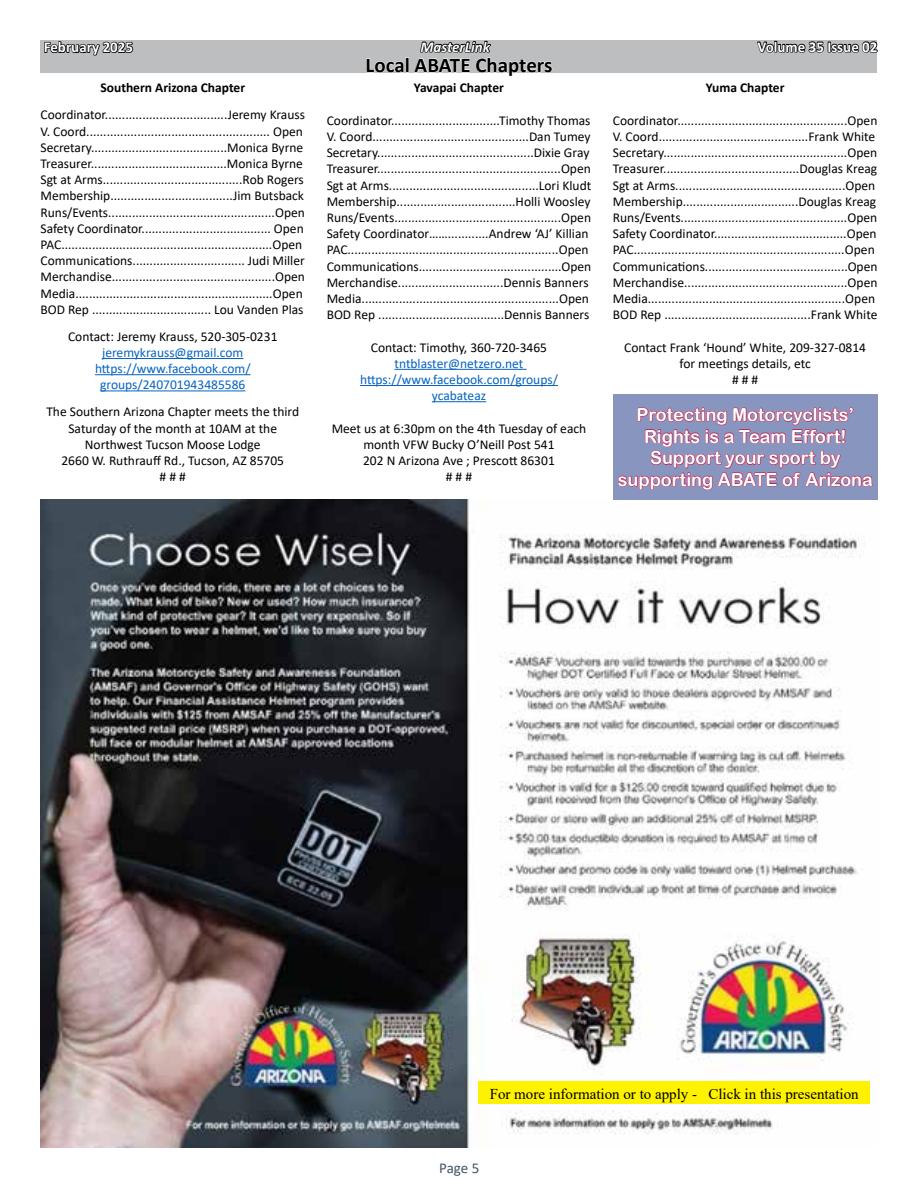
<style>
.page{position:relative;width:918px;height:1188px;background:#fff}
.page>*{position:absolute;margin:0;border:0;box-sizing:border-box;transform-origin:0 0}
.t1{font:700 21px "Calibri";color:#000}
.t2{font:18px/21.6px "Arial Rounded MT Bold";color:#fff;text-align:center}
.t3{font:15px "Times New Roman";color:#000}
.t4{font:700 15px "Calibri";color:#fff}
.t5{font:italic 700 15px "Calibri";color:#fff}
.t6{font:15px "Calibri";color:#44546a}
.t7{font:13.5px/16.2px "Calibri";color:#000}
.t8{font:13.5px/16.2px "Calibri";color:#0563c1;text-align:center}
.t9{font:700 13.5px "Calibri";color:#000}
</style>
<div class="page">
<div style="left:40px;top:40px;width:838px;height:33px;background:#bcbec0"></div>
<svg style="left:44px;top:41px;width:90px;height:15px"></svg>
<svg style="left:757px;top:40px;width:121px;height:20px"></svg>
<hr style="left:102px;top:358px;width:141px;height:1px;background:#0563c1">
<hr style="left:95px;top:374px;width:156px;height:1px;background:#0563c1">
<hr style="left:100px;top:390px;width:145px;height:1px;background:#0563c1">
<hr style="left:395px;top:369px;width:132px;height:1px;background:#0563c1">
<hr style="left:360px;top:385px;width:198px;height:1px;background:#0563c1">
<hr style="left:432px;top:401px;width:54px;height:1px;background:#0563c1">
<img style="left:40px;top:499px;width:838px;height:649px">
<div style="left:478px;top:1081px;width:392px;height:23px;background:#fff200"></div>
<svg style="left:366px;top:40px;width:187px;height:33px"></svg>
<div style="left:613px;top:394px;width:265px;height:105px;background:#8896bf"></div>
<svg style="left:618px;top:407px;width:255px;height:83px"></svg>
<p class="t4" style="left:44px;top:37px;width:91px">February 2025</p>
<p class="t5" style="left:420px;top:36px;width:71px">MasterLink</p>
<p class="t4" style="left:758px;top:36px;width:121px">Volume 35 Issue 02</p>
<p class="t9" style="left:100px;top:78px;width:146px">Southern Arizona Chapter</p>
<p class="t7" style="left:40px;top:106px;width:266px">Coordinator....................................Jeremy Krauss V. Coord...................................................... Open Secretary........................................Monica Byrne Treasurer........................................Monica Byrne Sgt at Arms.........................................Rob Rogers Membership....................................Jim Butsback Runs/Events.................................................Open Safety Coordinator...................................... Open PAC..............................................................Open Communications................................. Judi Miller Merchandise................................................Open Media..........................................................Open BOD Rep ................................... Lou Vanden Plas</p>
<p class="t7" style="left:68px;top:328px;width:211px">Contact: Jeremy Krauss, 520-305-0231</p>
<p class="t8" style="left:95px;top:344px;width:157px">jeremykrauss@gmail.com https://www.facebook.com/ groups/240701943485586</p>
<p class="t7" style="left:46px;top:403px;width:254px;text-align:center">The Southern Arizona Chapter meets the third<br>Saturday of the month at 10AM at the<br>Northwest Tucson Moose Lodge<br>2660 W. Ruthrauff Rd., Tucson, AZ 85705<br># # #</p>
<h1 class="t1" style="left:366px;top:50px;width:188px">Local ABATE Chapters</h1>
<p class="t9" style="left:414px;top:78px;width:92px">Yavapai Chapter</p>
<p class="t7" style="left:327px;top:112px;width:266px">Coordinator................................Timothy Thomas V. Coord..............................................Dan Tumey Secretary..............................................Dixie Gray Treasurer......................................................Open Sgt at Arms............................................Lori Kludt Membership...................................Holli Woosley Runs/Events.................................................Open Safety Coordinator……............Andrew ‘AJ’ Killian PAC..............................................................Open Communications..........................................Open Merchandise...............................Dennis Banners Media..........................................................Open BOD Rep .....................................Dennis Banners</p>
<p class="t7" style="left:371px;top:339px;width:178px">Contact: Timothy, 360-720-3465</p>
<p class="t8" style="left:360px;top:355px;width:199px">tntblaster@netzero.net https://www.facebook.com/groups/ ycabateaz</p>
<p class="t7" style="left:332px;top:420px;width:256px;text-align:center">Meet us at 6:30pm on the 4th Tuesday of each month VFW Bucky O’Neill Post 541<br>202 N Arizona Ave ; Prescott 86301<br># # #</p>
<p class="t9" style="left:706px;top:78px;width:80px">Yuma Chapter</p>
<p class="t7" style="left:613px;top:112px;width:266px">Coordinator..................................................Open V. Coord............................................Frank White Secretary......................................................Open Treasurer........................................Douglas Kreag Sgt at Arms..................................................Open Membership..................................Douglas Kreag Runs/Events.................................................Open Safety Coordinator.......................................Open PAC..............................................................Open Communications..........................................Open Merchandise................................................Open Media..........................................................Open BOD Rep ...........................................Frank White</p>
<p class="t7" style="left:624px;top:339px;width:243px;text-align:center">Contact Frank ‘Hound’ White, 209-327-0814 for meetings details, etc<br># # #</p>
<h2 class="t2" style="left:618px;top:404px;width:256px">Protecting Motorcyclists’<br>Rights is a Team Effort!<br>Support your sport by supporting ABATE of Arizona</h2>
<p class="t3" style="left:490px;top:1083px;width:371px">For more information or to apply - Click in this presentation</p>
<p class="t6" style="left:439px;top:1158px;width:42px">Page 5</p>
</div>
